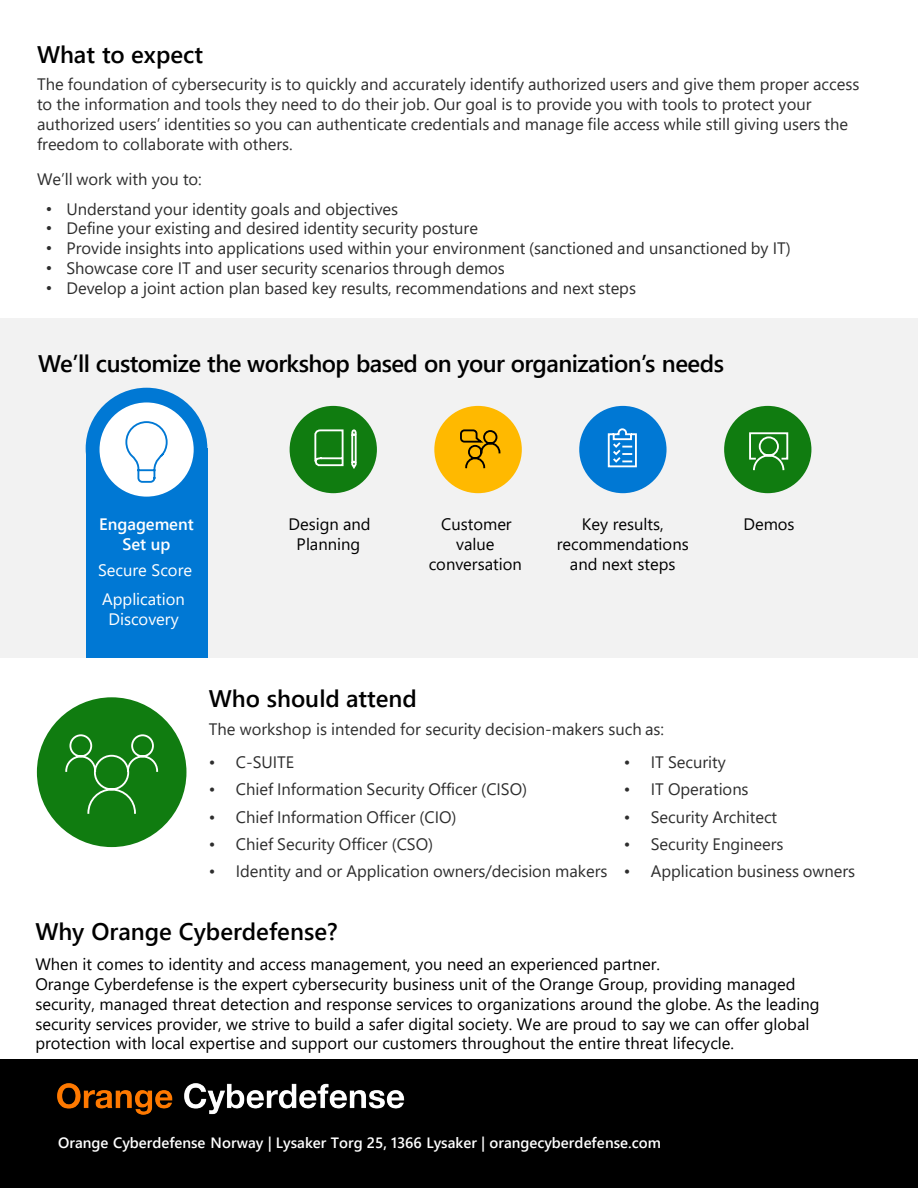
<style>
.page{position:relative;width:918px;height:1188px;background:#fff}
.page>*{position:absolute;margin:0;border:0;box-sizing:border-box;transform-origin:0 0}
.t1{font:600 24px "Segoe UI";letter-spacing:-.02em;color:#000}
.t2{font:600 24px "Segoe UI";color:#000}
.t3{font:16.5px/19.8px "Segoe UI";color:#2e2e2e}
.t4{font:16.5px/19.8px "Segoe UI";color:#000;text-align:center}
.t5{font:16.5px "Segoe UI";color:#2f2f2f}
.t6{font:16.5px/19.8px "Segoe UI";color:#fff;text-align:center}
.t7{font:600 16.5px/19.8px "Segoe UI";color:#fff;text-align:center}
.t8{font:600 15px "Segoe UI";color:#fff}
.s1{font-family:"Arial"}
</style>
<div class="page">
<div style="left:0;top:318px;width:918px;height:340px;background:#f2f2f2"></div>
<div style="left:86px;top:388px;width:121px;height:121px;background:#0078d4;border-radius:50%"></div>
<div style="left:86px;top:449px;width:121px;height:209px;background:#0078d4"></div>
<div style="left:100px;top:402px;width:94px;height:95px;background:#fff;border-radius:50%"></div>
<svg style="left:125px;top:421px;width:43px;height:62px"></svg>
<div style="left:290px;top:406px;width:87px;height:87px;background:#107c10;border-radius:50%"></div>
<svg style="left:314px;top:429px;width:43px;height:40px"></svg>
<div style="left:434px;top:406px;width:88px;height:87px;background:#ffb900;border-radius:50%"></div>
<svg style="left:460px;top:429px;width:41px;height:40px"></svg>
<div style="left:579px;top:406px;width:88px;height:87px;background:#0078d4;border-radius:50%"></div>
<svg style="left:607px;top:428px;width:30px;height:40px"></svg>
<div style="left:724px;top:406px;width:87px;height:87px;background:#107c10;border-radius:50%"></div>
<svg style="left:749px;top:432px;width:40px;height:39px"></svg>
<div style="left:37px;top:697px;width:149px;height:150px;background:#107c10;border-radius:50%"></div>
<svg style="left:65px;top:734px;width:94px;height:80px"></svg>
<div style="left:0;top:1059px;width:918px;height:129px;background:#000"></div>
<img style="left:57px;top:1083px;width:348px;height:32px">
<h2 class="t2" style="left:37px;top:32px;width:168px">What to expect</h2>
<h2 class="t3" style="left:37px;top:73px;width:824px">The foundation of cybersecurity is to quickly and accurately identify authorized users and give them proper access to the information and tools they need to do their job. Our goal is to provide you with tools to protect your authorized users’ identities so you can authenticate credentials and manage file access while still giving users the freedom to collaborate with others.</h2>
<h2 class="t3" style="left:37px;top:167px;width:166px">We’ll work with you to:</h2>
<p class="t3" style="left:46px;top:197px;width:354px"><span class="s1">•</span> Understand your identity goals and objectives</p>
<p class="t3" style="left:46px;top:217px;width:434px"><span class="s1">•</span> Define your existing and desired identity security posture</p>
<p class="t3" style="left:46px;top:237px;width:746px"><span class="s1">•</span> Provide insights into applications used within your environment (sanctioned and unsanctioned by IT)</p>
<p class="t3" style="left:46px;top:257px;width:460px"><span class="s1">•</span> Showcase core IT and user security scenarios through demos</p>
<p class="t3" style="left:46px;top:277px;width:592px"><span class="s1">•</span> Develop a joint action plan based key results, recommendations and next steps</p>
<p class="t1" style="left:38px;top:341px;width:687px">We’ll customize the workshop based on your organization’s needs</p>
<p class="t7" style="left:99px;top:513px;width:96px">Engagement<br>Set up</p>
<p class="t6" style="left:98px;top:558px;width:95px">Secure Score</p>
<p class="t6" style="left:102px;top:588px;width:84px">Application<br>Discovery</p>
<p class="t4" style="left:288px;top:513px;width:84px">Design and<br>Planning</p>
<p class="t4" style="left:429px;top:513px;width:95px">Customer value conversation</p>
<p class="t4" style="left:557px;top:513px;width:133px">Key results, recommendations and next steps</p>
<p class="t4" style="left:743px;top:513px;width:53px">Demos</p>
<p class="t1" style="left:209px;top:676px;width:210px">Who should attend</p>
<p class="t5" style="left:209px;top:713px;width:457px">The workshop is intended for security decision-makers such as:</p>
<p class="t3" style="left:209px;top:751px;width:87px">• C-SUITE</p>
<p class="t3" style="left:209px;top:778px;width:320px">• Chief Information Security Officer (CISO)</p>
<p class="t3" style="left:209px;top:806px;width:249px">• Chief Information Officer (CIO)</p>
<p class="t3" style="left:209px;top:833px;width:226px">• Chief Security Officer (CSO)</p>
<p class="t3" style="left:209px;top:860px;width:400px">• Identity and or Application owners/decision makers</p>
<p class="t3" style="left:624px;top:751px;width:103px">• IT Security</p>
<p class="t3" style="left:624px;top:778px;width:126px">• IT Operations</p>
<p class="t3" style="left:624px;top:805px;width:155px">• Security Architect</p>
<p class="t3" style="left:624px;top:833px;width:161px">• Security Engineers</p>
<p class="t3" style="left:624px;top:860px;width:233px">• Application business owners</p>
<p class="t2" style="left:35px;top:909px;width:304px">Why Orange Cyberdefense?</p>
<p class="t4" style="left:35px;top:953px;width:786px;text-align:left">When it comes to identity and access management, you need an experienced partner.<br>Orange Cyberdefense is the expert cybersecurity business unit of the Orange Group, providing managed security, managed threat detection and response services to organizations around the globe. As the leading security services provider, we strive to build a safer digital society. We are proud to say we can offer global protection with local expertise and support our customers throughout the entire threat lifecycle.</p>
<p class="t8" style="left:58px;top:1129px;width:604px">Orange Cyberdefense Norway | Lysaker Torg 25, 1366 Lysaker | orangecyberdefense.com</p>
</div>
